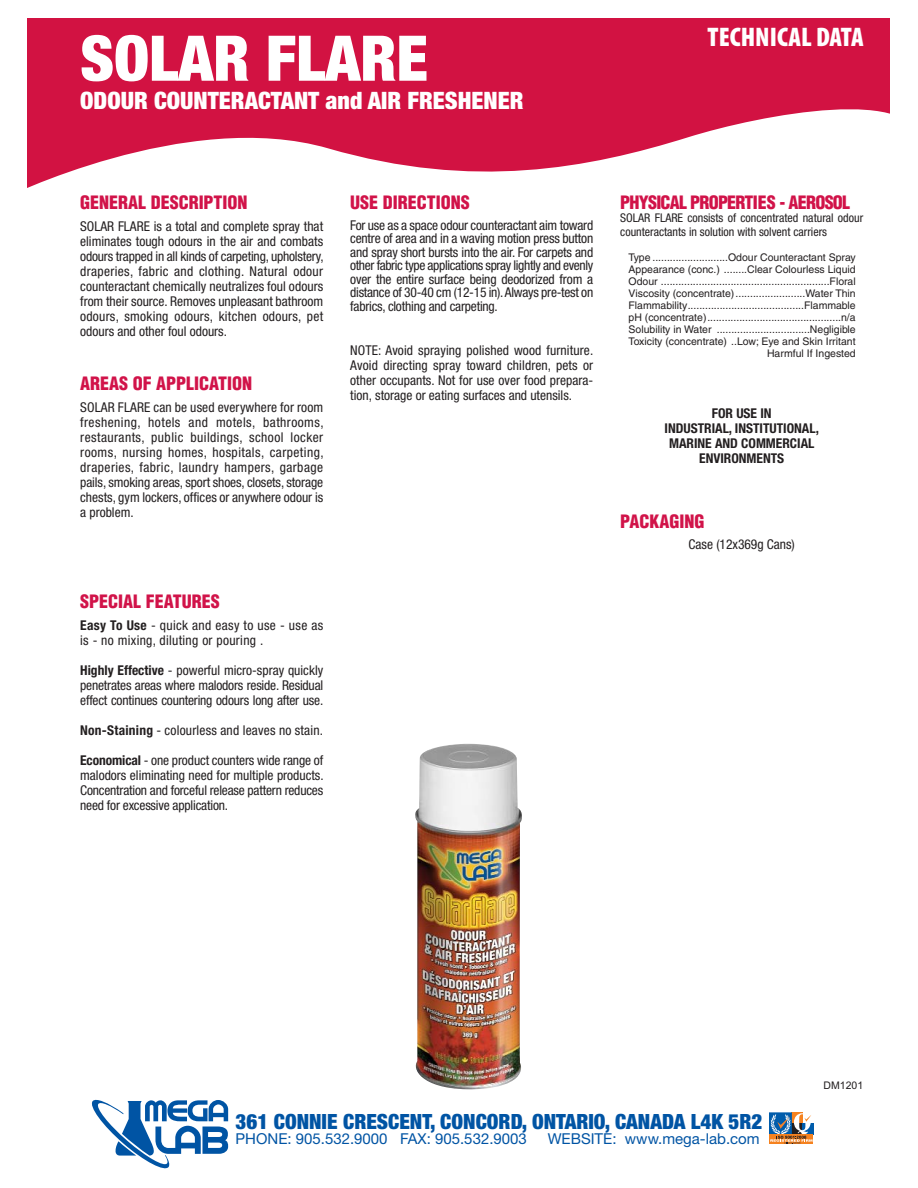
<style>
.page{position:relative;width:918px;height:1188px;background:#fff}
.page>*{position:absolute;margin:0;border:0;box-sizing:border-box;transform-origin:0 0}
.t1{font:900 condensed 63px "Helvetica Neue";color:#fff}
.t2{font:900 condensed 27px "Myriad Pro";color:#fff}
.t3{font:900 condensed 24px "Helvetica Neue";color:#fff}
.t4{font:900 condensed 21px "Helvetica Neue";color:#0054a4}
.t5{font:900 condensed 18px "Helvetica";color:#d11349}
.t6{font:900 condensed 18px "Helvetica";letter-spacing:-.04em;color:#d11349}
.t7{font:15px "Helvetica Neue";color:#0054a4}
.t8{font:condensed 13.5px/15px "Helvetica Neue";color:#231f20;text-align:justify}
.t9{font:700 condensed 13.5px/15px "Helvetica Neue";color:#231f20;text-align:center}
.t10{font:condensed 13.5px/15px "Helvetica Neue";letter-spacing:.025em;color:#231f20}
.t11{font:condensed 13.5px "Helvetica Neue";letter-spacing:.02em;color:#231f20}
.t12{font:condensed 12px/13.5px "Helvetica Neue";color:#231f20}
.t13{font:10.5px/12px "Helvetica";color:#231f20;text-align:right}
.t14{font:10.5px "Arial";color:#231f20}
.s1{font-weight:700}
</style>
<div class="page">
<svg style="left:27px;top:18px;width:863px;height:170px;fill:#d21242"></svg>
<svg style="left:92px;top:1099px;width:136px;height:69px"></svg>
<div style="left:769px;top:1113px;width:22px;height:22px;border:1px solid #005cab"></div>
<div style="left:769px;top:1135px;width:44px;height:9px;background:#f5821f"></div>
<svg style="left:770px;top:1113px;width:43px;height:31px"></svg>
<img style="left:415px;top:744px;width:107px;height:346px">
<h1 class="t1" style="left:80px;top:22px;width:349px">SOLAR FLARE</h1>
<h3 class="t3" style="left:80px;top:86px;width:445px">ODOUR COUNTERACTANT and AIR FRESHENER</h3>
<h2 class="t2" style="left:708px;top:20px;width:158px">TECHNICAL DATA</h2>
<h3 class="t5" style="left:80px;top:195px;width:169px">GENERAL DESCRIPTION</h3>
<p class="t8" style="left:80px;top:220px;width:245px">SOLAR FLARE is a total and complete spray that eliminates tough odours in the air and combats odours trapped in all kinds of carpeting, upholstery, draperies, fabric and clothing. Natural odour counteractant chemically neutralizes foul odours from their source. Removes unpleasant bathroom odours, smoking odours, kitchen odours, pet odours and other foul odours.</p>
<h3 class="t5" style="left:80px;top:376px;width:173px">AREAS OF APPLICATION</h3>
<p class="t8" style="left:80px;top:401px;width:245px">SOLAR FLARE can be used everywhere for room freshening, hotels and motels, bathrooms, restaurants, public buildings, school locker rooms, nursing homes, hospitals, carpeting, draperies, fabric, laundry hampers, garbage pails, smoking areas, sport shoes, closets, storage chests, gym lockers, offices or anywhere odour is a problem.</p>
<h3 class="t5" style="left:350px;top:195px;width:121px">USE DIRECTIONS</h3>
<p class="t8" style="left:350px;top:219px;width:245px;line-height:13.5px">For use as a space odour counteractant aim toward centre of area and in a waving motion press button and spray short bursts into the air. For carpets and other fabric type applications spray lightly and evenly over the entire surface being deodorized from a distance of 30-40 cm (12-15 in). Always pre-test on fabrics, clothing and carpeting.</p>
<p class="t8" style="left:350px;top:344px;width:245px">NOTE: Avoid spraying polished wood furniture.<br>Avoid directing spray toward children, pets or other occupants. Not for use over food prepara&shy;tion, storage or eating surfaces and utensils.</p>
<h3 class="t5" style="left:80px;top:594px;width:141px">SPECIAL FEATURES</h3>
<p class="t10" style="left:80px;top:619px;width:245px"><span class="s1">Easy To Use</span> - quick and easy to use - use as is - no mixing, diluting or pouring .</p>
<p class="t8" style="left:80px;top:664px;width:245px"><span class="s1">Highly Effective</span> - powerful micro-spray quickly penetrates areas where malodors reside. Residual effect continues countering odours long after use.</p>
<p class="t11" style="left:80px;top:725px;width:244px"><span class="s1">Non-Staining</span> - colourless and leaves no stain.</p>
<p class="t8" style="left:80px;top:754px;width:245px"><span class="s1">Economical</span> - one product counters wide range of malodors eliminating need for multiple products.<br>Concentration and forceful release pattern reduces need for excessive application.</p>
<h3 class="t6" style="left:620px;top:195px;width:231px">PHYSICAL PROPERTIES - AEROSOL</h3>
<p class="t12" style="left:620px;top:212px;width:244px">SOLAR FLARE consists of concentrated natural odour counteractants in solution with solvent carriers</p>
<p class="t13" style="left:629px;top:252px;width:229px">Type ..........................Odour Counteractant Spray Appearance (conc.) ........Clear Colourless Liquid Odour ..........................................................Floral Viscosity (concentrate)........................Water Thin Flammability........................................Flammable pH (concentrate)..............................................n/a Solubility in Water ................................Negligible Toxicity (concentrate) ..Low; Eye and Skin Irritant Harmful If Ingested</p>
<p class="t9" style="left:665px;top:407px;width:156px">FOR USE IN<br>INDUSTRIAL, INSTITUTIONAL,<br>MARINE AND COMMERCIAL<br>ENVIRONMENTS</p>
<h3 class="t5" style="left:620px;top:515px;width:86px">PACKAGING</h3>
<p class="t8" style="left:689px;top:538px;width:108px">Case (12x369g Cans)</p>
<p class="t14" style="left:824px;top:1080px;width:41px">DM1201</p>
<h3 class="t4" style="left:236px;top:1114px;width:528px">361 CONNIE CRESCENT, CONCORD, ONTARIO, CANADA L4K 5R2</h3>
<p class="t7" style="left:236px;top:1130px;width:293px">PHONE: 905.532.9000 FAX: 905.532.9003</p>
<p class="t7" style="left:548px;top:1130px;width:213px">WEBSITE: www.mega-lab.com</p>
</div>
